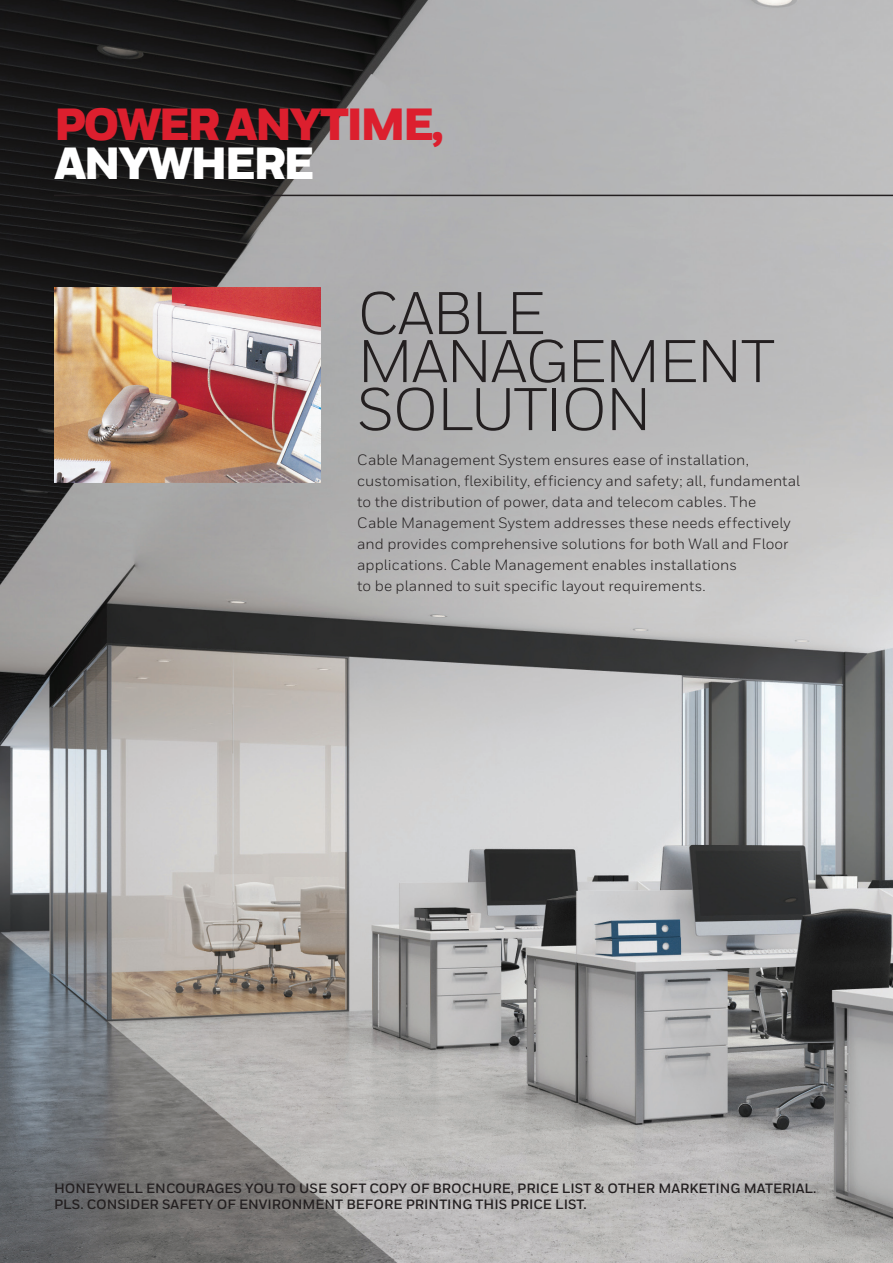
<style>
.page{position:relative;width:893px;height:1263px;background:#fff}
.page>*{position:absolute;margin:0;border:0;box-sizing:border-box;transform-origin:0 0}
.t1{font:60px/48px "Honeywell Sans";letter-spacing:-.03em;color:#231f20}
.t2{font:900 45px "Honeywell Sans";letter-spacing:-.06em;color:#dc1f2e}
.t3{font:900 45px "Honeywell Sans";letter-spacing:-.06em;color:#fff}
.Body__9_14_pt{font:15px/21px "Honeywell Sans";letter-spacing:.005em;color:#231f20}
.t4{font:700 13.5px/16.2px "Honeywell Sans";color:#231f20}
</style>
<div class="page">
<img style="left:0;top:0;width:893px;height:1263px">
<img style="left:54px;top:288px;width:267px;height:194px">
<hr style="left:54px;top:195px;width:839px;height:1px;background:#231f20">
<p class="t2" style="left:54px;top:96px;width:391px">POWER ANYTIME,</p>
<p class="t3" style="left:54px;top:135px;width:262px">ANYWHERE</p>
<p class="t1" style="left:357px;top:289px;width:419px">CABLE<br>MANAGEMENT<br>SOLUTION</p>
<p class="Body__9_14_pt" style="left:357px;top:449px;width:444px">Cable Management System ensures ease of installation, customisation, flexibility, efficiency and safety; all, fundamental to the distribution of power, data and telecom cables. The Cable Management System addresses these needs effectively and provides comprehensive solutions for both Wall and Floor applications. Cable Management enables installations<br>to be planned to suit specific layout requirements.</p>
<p class="t4" style="left:54px;top:1180px;width:764px">HONEYWELL ENCOURAGES YOU TO USE SOFT COPY OF BROCHURE, PRICE LIST &amp; OTHER MARKETING MATERIAL.<br>PLS. CONSIDER SAFETY OF ENVIRONMENT BEFORE PRINTING THIS PRICE LIST.</p>
</div>
